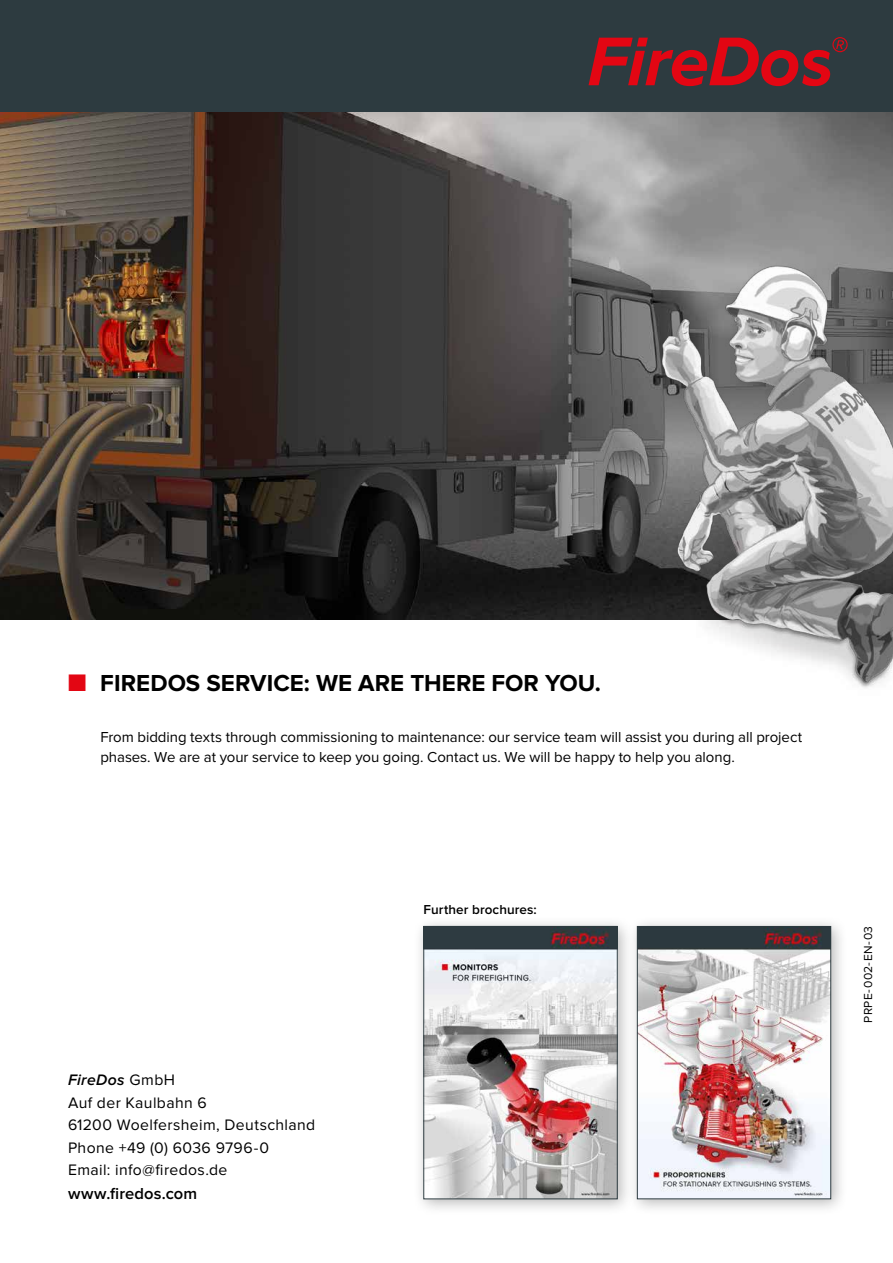
<style>
.page{position:relative;width:893px;height:1263px;background:#fff}
.page>*{position:absolute;margin:0;border:0;box-sizing:border-box;transform-origin:0 0}
.t1{font:700 24px "Proxima Nova";color:#000}
.t2{font:600 16.5px "Proxima Nova";letter-spacing:.01em;color:#000}
.t3{font:15.75px/22.5px "Proxima Nova";letter-spacing:.025em;color:#000}
.t4{font:15px/19.5px "Proxima Nova";letter-spacing:-.005em;color:#000}
.t5{font:600 13.5px "Proxima Nova";letter-spacing:.01em;color:#000}
.t6{font:12px "Proxima Nova";letter-spacing:.035em;color:#000}
.s1{color:#e30613}
.s2{font-weight:600;font-style:italic}
</style>
<div class="page">
<img style="left:0;top:111px;width:893px;height:509px">
<img style="left:569px;top:264px;width:324px;height:424px">
<div style="left:413px;top:915px;width:221px;height:301px;background:#000;opacity:.28"></div>
<img style="left:426px;top:928px;width:189px;height:269px">
<div style="left:424px;top:926px;width:193px;height:273px;border:1px solid #2d3b40"></div>
<div style="left:626px;top:915px;width:222px;height:301px;background:#000;opacity:.28"></div>
<img style="left:639px;top:928px;width:190px;height:269px">
<div style="left:637px;top:926px;width:194px;height:273px;border:1px solid #2d3b40"></div>
<div style="left:0;top:0;width:893px;height:111px;background:#2d3b40"></div>
<svg style="left:588px;top:37px;width:260px;height:49px"></svg>
<h1 class="t1" style="left:68px;top:669px;width:534px"><span class="s1">■</span> FIREDOS SERVICE: WE ARE THERE FOR YOU.</h1>
<p class="t4" style="left:100px;top:728px;width:703px">From bidding texts through commissioning to maintenance: our service team will assist you during all project phases. We are at your service to keep you going. Contact us. We will be happy to help you along.</p>
<p class="t3" style="left:68px;top:1069px;width:249px"><span class="s2">FireDos</span> GmbH<br>Auf der Kaulbahn 6<br>61200 Woelfersheim, Deutschland<br>Phone +49 (0) 6036 9796-0<br>Email: info@firedos.de</p>
<p class="t2" style="left:68px;top:1184px;width:131px">www.firedos.com</p>
<p class="t5" style="left:424px;top:902px;width:115px">Further brochures:</p>
<p class="t6" style="left:861px;top:1023px;width:98px;rotate:-90deg">PRPE-002-EN-03</p>
</div>
